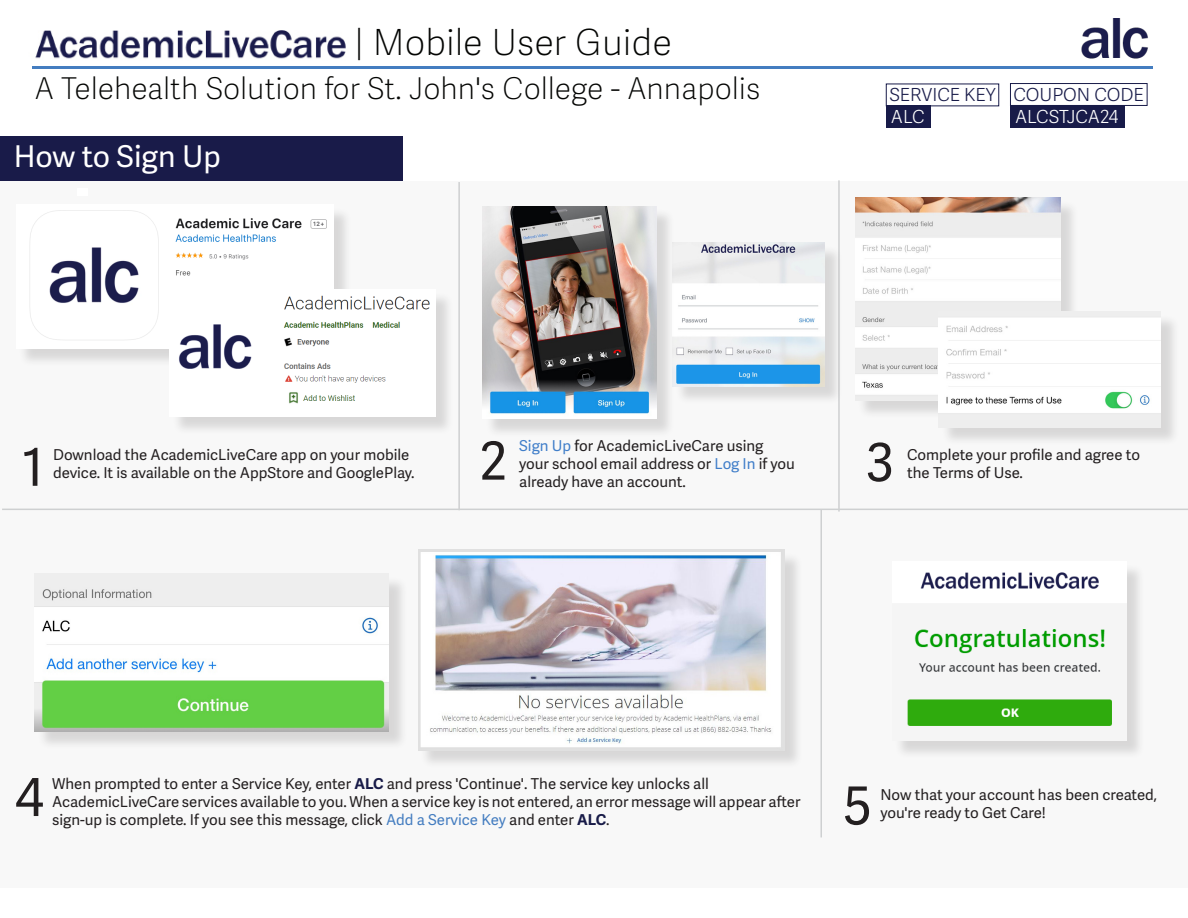
<style>
.page{position:relative;width:1188px;height:918px;background:#fff}
.page>*{position:absolute;margin:0;border:0;box-sizing:border-box;transform-origin:0 0}
.t1{font:52.5px "Adelle Sans";color:#231f20}
.t2{font:100 36px "Adelle Sans";color:#040503}
.t3{font:100 30px "Adelle Sans";color:#040503}
.t4{font:30px "Adelle Sans";color:#fff}
.t5{font:300 18px "Adelle Sans";color:#181b49}
.t6{font:300 18px "Adelle Sans";color:#fff}
.t7{font:15px/18px "Adelle Sans";color:#231f20}
.s1{color:#407ec9}
.s2{font-weight:700;color:#181b48}
.s3{color:#447dc0}
</style>
<div class="page">
<div style="left:0;top:181px;width:1188px;height:706px;background:#f8f8f8"></div>
<img style="left:32px;top:30px;width:322px;height:39px">
<hr style="left:32px;top:66px;width:1121px;height:2px;background:#447dc0">
<img style="left:1081px;top:18px;width:67px;height:40px">
<div style="left:0;top:136px;width:402px;height:45px;background:#191b49"></div>
<div style="left:77px;top:188px;width:10px;height:8px;background:#fff"></div>
<hr style="left:458px;top:182px;width:2px;height:328px;background:#ced0d1">
<div style="left:894px;top:564px;width:251px;height:195px;background:#231f20;opacity:.15"></div>
<img style="left:894px;top:564px;width:233px;height:177px">
<hr style="left:820px;top:509px;width:2px;height:328px;background:#ced0d1">
<hr style="left:2px;top:509px;width:1186px;height:1px;background:#ced0d1">
<hr style="left:838px;top:180px;width:2px;height:332px;background:#ced0d1">
<div style="left:420px;top:552px;width:384px;height:217px;background:#231f20;opacity:.15"></div>
<img style="left:418px;top:550px;width:367px;height:200px">
<div style="left:18px;top:207px;width:334px;height:160px;background:#231f20;opacity:.15"></div>
<img style="left:18px;top:207px;width:316px;height:141px">
<div style="left:172px;top:292px;width:282px;height:143px;background:#231f20;opacity:.15"></div>
<img style="left:170px;top:290px;width:265px;height:127px">
<div style="left:675px;top:245px;width:168px;height:160px;background:#231f20;opacity:.15"></div>
<img style="left:675px;top:243px;width:149px;height:144px">
<div style="left:485px;top:208px;width:190px;height:230px;background:#231f20;opacity:.15"></div>
<img style="left:483px;top:206px;width:174px;height:213px">
<div style="left:858px;top:200px;width:221px;height:220px;background:#231f20;opacity:.15"></div>
<img style="left:855px;top:198px;width:206px;height:203px">
<div style="left:941px;top:314px;width:238px;height:132px;background:#231f20;opacity:.15"></div>
<img style="left:939px;top:312px;width:222px;height:115px">
<div style="left:37px;top:576px;width:371px;height:174px;background:#231f20;opacity:.15"></div>
<img style="left:35px;top:576px;width:354px;height:155px">
<div style="left:886px;top:84px;width:113px;height:22px;border:1px solid #181b49"></div>
<div style="left:886px;top:106px;width:45px;height:22px;background:#181b49"></div>
<div style="left:1010px;top:83px;width:138px;height:23px;border:1px solid #181b49"></div>
<div style="left:1010px;top:105px;width:114px;height:22px;background:#181b49"></div>
<p class="t2" style="left:354px;top:21px;width:319px">| Mobile User Guide</p>
<p class="t3" style="left:35px;top:71px;width:727px">A Telehealth Solution for St. John's College - Annapolis</p>
<p class="t4" style="left:14px;top:135px;width:209px">How to Sign Up</p>
<p class="t5" style="left:889px;top:84px;width:108px">SERVICE KEY</p>
<p class="t6" style="left:891px;top:106px;width:35px">ALC</p>
<p class="t5" style="left:1014px;top:84px;width:132px">COUPON CODE</p>
<p class="t6" style="left:1015px;top:106px;width:105px">ALCSTJCA24</p>
<p class="t1" style="left:22px;top:430px;width:23px">1</p>
<p class="t7" style="left:53px;top:445px;width:358px">Download the AcademicLiveCare app on your mobile</p>
<p class="t7" style="left:53px;top:463px;width:363px">device. It is available on the AppStore and GooglePlay.</p>
<p class="t1" style="left:479px;top:424px;width:29px">2</p>
<p class="t7" style="left:519px;top:437px;width:277px"><span class="s1">Sign Up</span> for AcademicLiveCare using your school email address or <span class="s1">Log In</span> if you already have an account.</p>
<p class="t1" style="left:866px;top:425px;width:30px">3</p>
<p class="t7" style="left:907px;top:445px;width:234px">Complete your profile and agree to the Terms of Use.</p>
<p class="t7" style="left:52px;top:774px;width:658px">When prompted to enter a Service Key, enter <span class="s2">ALC</span> and press 'Continue'. The service key unlocks all</p>
<p class="t7" style="left:52px;top:792px;width:750px">AcademicLiveCare services available to you. When a service key is not entered, an error message will appear after sign-up is complete. If you see this message, click <span class="s3">Add a Service Key</span> and enter <span class="s2">ALC</span>.</p>
<p class="t1" style="left:15px;top:760px;width:31px">4</p>
<p class="t1" style="left:843px;top:768px;width:30px">5</p>
<p class="t7" style="left:880px;top:785px;width:278px">Now that your account has been created, you're ready to Get Care!</p>
</div>
